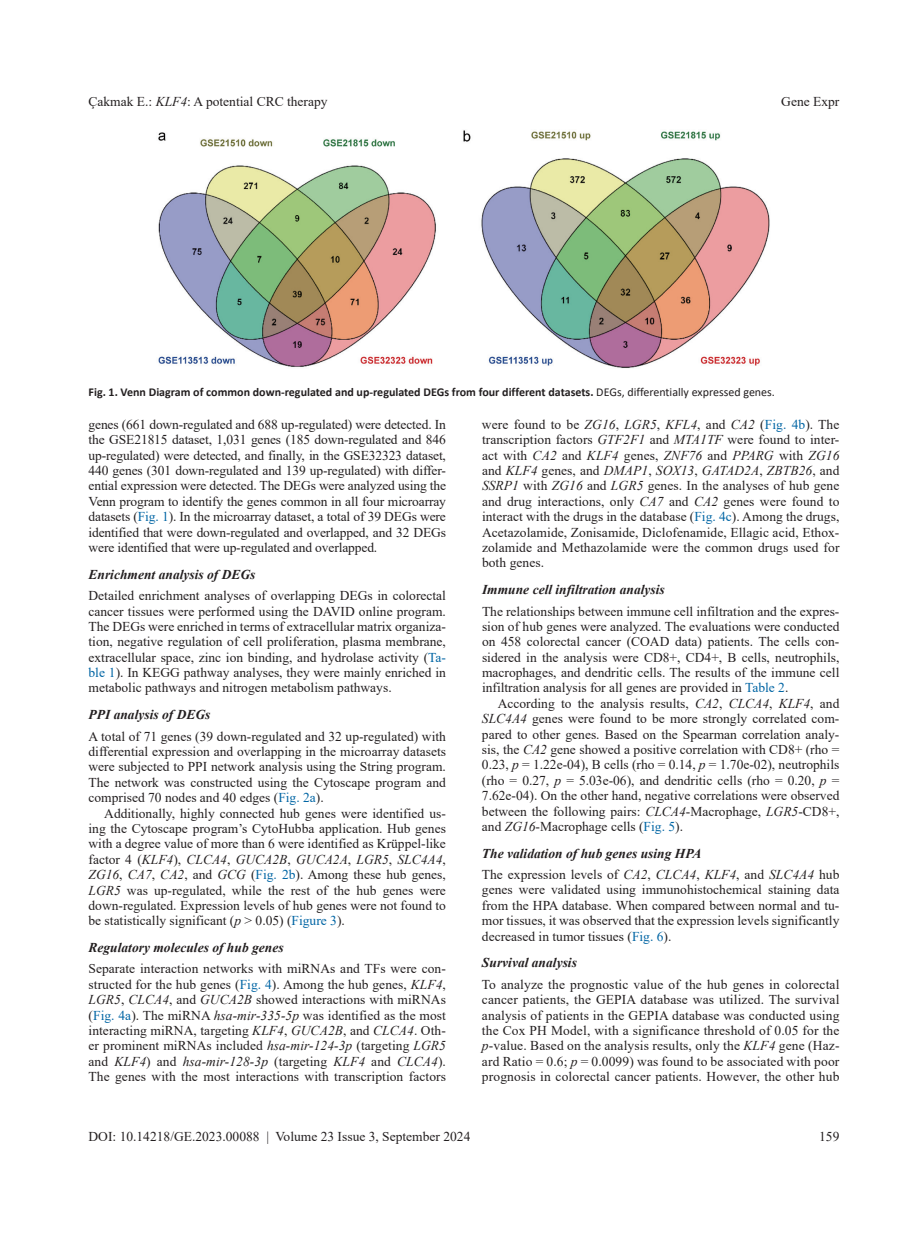
<style>
.page{position:relative;width:919px;height:1238px;background:#fff}
.page>*{position:absolute;margin:0;border:0;box-sizing:border-box;transform-origin:0 0}
.t1{font:13.5px/15.5px "Times New Roman";color:#231f20;text-align:justify}
.t2{font:italic 700 13.5px/21.3px "Times New Roman";color:#231f20}
.t3{font:700 12px "Calibri";color:#231f20}
.s1{font-style:italic}
.s2{font-weight:400}
.s3{color:#0065a4}
.s4{font-weight:400;font-style:normal}
</style>
<div class="page">
<img style="left:158px;top:130px;width:612px;height:238px">
<p class="t1" style="left:88px;top:93px;width:240px">Çakmak E.: <span class="s1">KLF4</span>: A potential CRC therapy</p>
<p class="t1" style="left:781px;top:93px;width:60px">Gene Expr</p>
<p class="t3" style="left:88px;top:384px;width:688px">Fig. 1. Venn Diagram of common down-regulated and up-regulated DEGs from four different datasets. <span class="s2">DEGs, differentially expressed genes.</span></p>
<p class="t1" style="left:88px;top:416px;width:359px">genes (661 down-regulated and 688 up-regulated) were detected. In the GSE21815 dataset, 1,031 genes (185 down-regulated and 846 up-regulated) were detected, and finally, in the GSE32323 dataset, 440 genes (301 down-regulated and 139 up-regulated) with differ&shy;ential expression were detected. The DEGs were analyzed using the Venn program to identify the genes common in all four microarray datasets (<span class="s3">Fig. 1</span>). In the microarray dataset, a total of 39 DEGs were identified that were down-regulated and overlapped, and 32 DEGs were identified that were up-regulated and overlapped.</p>
<p class="t2" style="left:88px;top:563px;width:168px">Enrichment analysis of DEGs</p>
<p class="t1" style="left:88px;top:587px;width:359px">Detailed enrichment analyses of overlapping DEGs in colorectal cancer tissues were performed using the DAVID online program.<br>The DEGs were enriched in terms of extracellular matrix organiza&shy;tion, negative regulation of cell proliferation, plasma membrane, extracellular space, zinc ion binding, and hydrolase activity (<span class="s3">Ta&shy;ble 1</span>). In KEGG pathway analyses, they were mainly enriched in metabolic pathways and nitrogen metabolism pathways.</p>
<p class="t2" style="left:88px;top:703px;width:123px">PPI analysis of DEGs</p>
<p class="t1" style="left:88px;top:728px;width:359px">A total of 71 genes (39 down-regulated and 32 up-regulated) with differential expression and overlapping in the microarray datasets were subjected to PPI network analysis using the String program.<br>The network was constructed using the Cytoscape program and comprised 70 nodes and 40 edges (<span class="s3">Fig. 2a</span>).</p>
<p class="t1" style="left:88px;top:804px;width:359px;text-indent:16px">Additionally, highly connected hub genes were identified us&shy;ing the Cytoscape program’s CytoHubba application. Hub genes with a degree value of more than 6 were identified as Krüppel-like factor 4 (<span class="s1">KLF4</span>), <span class="s1">CLCA4</span>, <span class="s1">GUCA2B</span>, <span class="s1">GUCA2A</span>, <span class="s1">LGR5</span>, <span class="s1">SLC4A4</span>, <span class="s1">ZG16</span>, <span class="s1">CA7</span>, <span class="s1">CA2</span>, and <span class="s1">GCG</span> (<span class="s3">Fig. 2b</span>). Among these hub genes, <span class="s1">LGR5</span> was up-regulated, while the rest of the hub genes were down-regulated. Expression levels of hub genes were not found to be statistically significant (<span class="s1">p</span> &gt; 0.05) (<span class="s3">Figure 3</span>).</p>
<p class="t2" style="left:88px;top:936px;width:197px">Regulatory molecules of hub genes</p>
<p class="t1" style="left:88px;top:960px;width:359px">Separate interaction networks with miRNAs and TFs were con&shy;structed for the hub genes (<span class="s3">Fig. 4</span>). Among the hub genes, <span class="s1">KLF4</span>, <span class="s1">LGR5</span>, <span class="s1">CLCA4</span>, and <span class="s1">GUCA2B</span> showed interactions with miRNAs (<span class="s3">Fig. 4a</span>). The miRNA <span class="s1">hsa-mir-335-5p</span> was identified as the most interacting miRNA, targeting <span class="s1">KLF4</span>, <span class="s1">GUCA2B</span>, and <span class="s1">CLCA4</span>. Oth&shy;er prominent miRNAs included <span class="s1">hsa-mir-124-3p</span> (targeting <span class="s1">LGR5 </span>and <span class="s1">KLF4</span>) and <span class="s1">hsa-mir-128-3p</span> (targeting <span class="s1">KLF4</span> and <span class="s1">CLCA4</span>).<br>The genes with the most interactions with transcription factors</p>
<p class="t1" style="left:482px;top:416px;width:359px">were found to be <span class="s1">ZG16</span>, <span class="s1">LGR5</span>, <span class="s1">KFL4</span>, and <span class="s1">CA2</span> (<span class="s3">Fig. 4b</span>). The transcription factors <span class="s1">GTF2F1</span> and <span class="s1">MTA1TF</span> were found to inter&shy;act with <span class="s1">CA2</span> and <span class="s1">KLF4</span> genes, <span class="s1">ZNF76</span> and <span class="s1">PPARG</span> with <span class="s1">ZG16 </span>and <span class="s1">KLF4</span> genes, and <span class="s1">DMAP1</span>, <span class="s1">SOX13</span>, <span class="s1">GATAD2A</span>, <span class="s1">ZBTB26</span>, and <span class="s1">SSRP1</span> with <span class="s1">ZG16</span> and <span class="s1">LGR5</span> genes. In the analyses of hub gene and drug interactions, only <span class="s1">CA7</span> and <span class="s1">CA2</span> genes were found to interact with the drugs in the database (<span class="s3">Fig. 4c</span>). Among the drugs, Acetazolamide, Zonisamide, Diclofenamide, Ellagic acid, Ethox&shy;zolamide and Methazolamide were the common drugs used for both genes.</p>
<p class="t2" style="left:482px;top:578px;width:184px">Immune cell infiltration analysis</p>
<p class="t1" style="left:482px;top:603px;width:359px">The relationships between immune cell infiltration and the expres&shy;sion of hub genes were analyzed. The evaluations were conducted on 458 colorectal cancer (COAD data) patients. The cells con&shy;sidered in the analysis were CD8+, CD4+, B cells, neutrophils, macrophages, and dendritic cells. The results of the immune cell infiltration analysis for all genes are provided in <span class="s3">Table 2</span>.</p>
<p class="t1" style="left:482px;top:695px;width:359px;text-indent:16px">According to the analysis results, <span class="s1">CA2</span>, <span class="s1">CLCA4</span>, <span class="s1">KLF4</span>, and <span class="s1">SLC4A4</span> genes were found to be more strongly correlated com&shy;pared to other genes. Based on the Spearman correlation analy&shy;sis, the <span class="s1">CA2</span> gene showed a positive correlation with CD8+ (rho = 0.23, <span class="s1">p</span> = 1.22e-04), B cells (rho = 0.14, <span class="s1">p</span> = 1.70e-02), neutrophils (rho = 0.27, <span class="s1">p</span> = 5.03e-06), and dendritic cells (rho = 0.20, <span class="s1">p</span> = 7.62e-04). On the other hand, negative correlations were observed between the following pairs: <span class="s1">CLCA4</span>-Macrophage, <span class="s1">LGR5</span>-CD8+, and <span class="s1">ZG16</span>-Macrophage cells (<span class="s3">Fig. 5</span>).</p>
<p class="t2" style="left:482px;top:842px;width:359px">The validation of hub genes using HPA<br><span class="s4">The expression levels of</span> <span class="s2">CA2</span><span class="s4">,</span> <span class="s2">CLCA4</span><span class="s4">,</span> <span class="s2">KLF4</span><span class="s4">, and</span> <span class="s2">SLC4A4</span> <span class="s4">hub</span></p>
<p class="t1" style="left:482px;top:881px;width:359px">genes were validated using immunohistochemical staining data from the HPA database. When compared between normal and tu&shy;mor tissues, it was observed that the expression levels significantly decreased in tumor tissues (<span class="s3">Fig. 6</span>).</p>
<p class="t2" style="left:482px;top:951px;width:96px">Survival analysis</p>
<p class="t1" style="left:482px;top:976px;width:359px">To analyze the prognostic value of the hub genes in colorectal cancer patients, the GEPIA database was utilized. The survival analysis of patients in the GEPIA database was conducted using the Cox PH Model, with a significance threshold of 0.05 for the <span class="s1">p</span>-value. Based on the analysis results, only the <span class="s1">KLF4</span> gene (Haz&shy;ard Ratio = 0.6; <span class="s1">p</span> = 0.0099) was found to be associated with poor prognosis in colorectal cancer patients. However, the other hub</p>
<p class="t1" style="left:88px;top:1128px;width:383px">DOI: 10.14218/GE.2023.00088 | Volume 23 Issue 3, September 2024</p>
<p class="t1" style="left:819px;top:1128px;width:22px">159</p>
</div>
